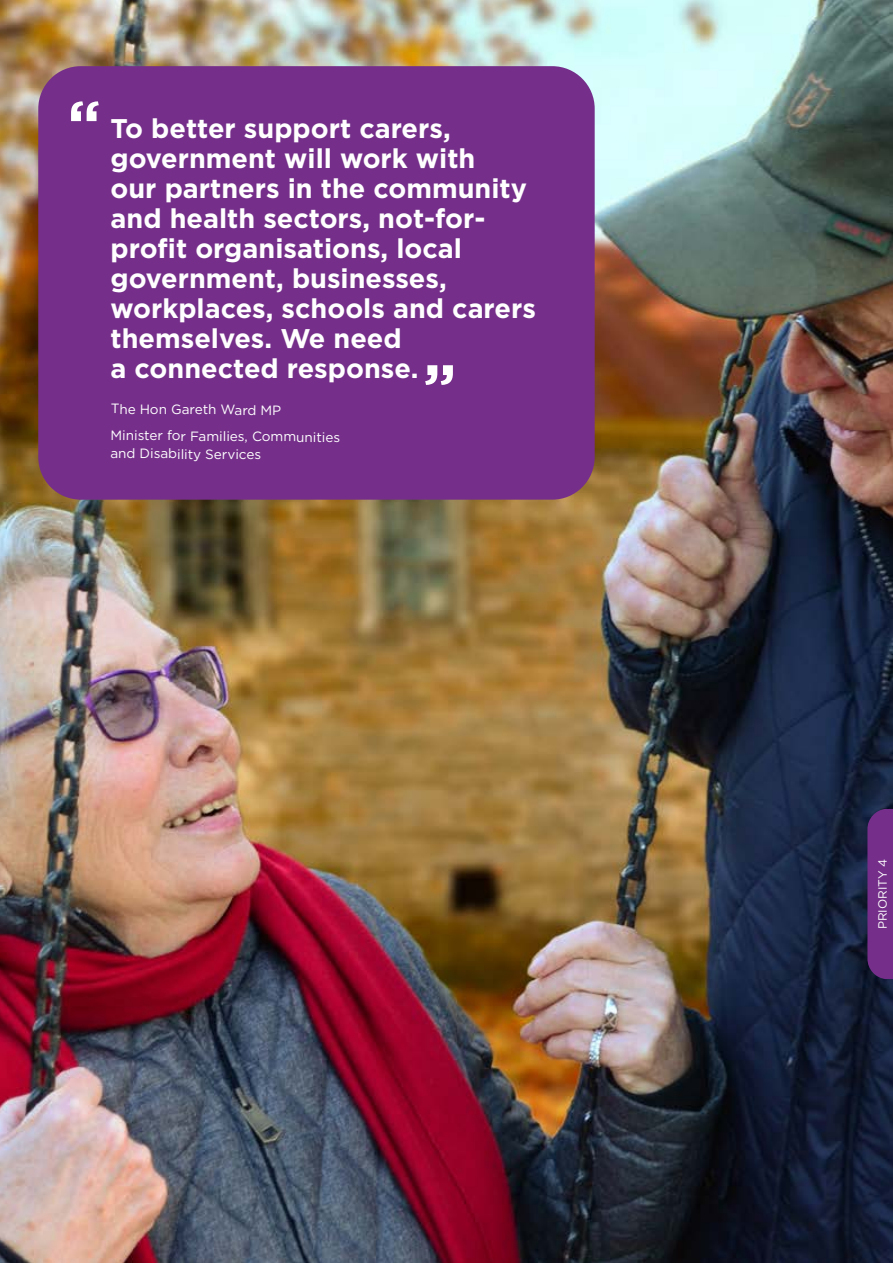
<style>
.page{position:relative;width:893px;height:1263px;background:#fff}
.page>*{position:absolute;margin:0;border:0;box-sizing:border-box;transform-origin:0 0}
.Body{font:700 61.2px "Gotham";color:#fff}
.pull_quote{font:700 27px/30px "Gotham";color:#fff}
.Body-2{font:13.5px/17.7px "Gotham";letter-spacing:-.01em;color:#fff}
.Section_Heading_Smal{font:12px "Gotham";color:#fff}
</style>
<div class="page">
<img style="left:1px;top:0;width:892px;height:1263px">
<svg style="left:867px;top:809px;width:26px;height:170px"></svg>
<div style="left:38px;top:66px;width:557px;height:434px;background:#752f8a;border-radius:43px"></div>
<svg style="left:425px;top:365px;width:28px;height:20px"></svg>
<p class="Body" style="left:68px;top:87px;width:35px">“</p>
<p class="pull_quote" style="left:111px;top:113px;width:427px">To better support carers, government will work with<br>our partners in the community and health sectors, not-for&shy;profit organisations, local government, businesses, workplaces, schools and carers themselves. We need<br>a connected response.</p>
<p class="Body-2" style="left:111px;top:400px;width:172px">The Hon Gareth Ward MP</p>
<p class="Body-2" style="left:110px;top:427px;width:231px">Minister for Families, Communities and Disability Services</p>
<p class="Section_Heading_Smal" style="left:876px;top:929px;width:72px;rotate:-90deg">PRIORITY 4</p>
</div>
